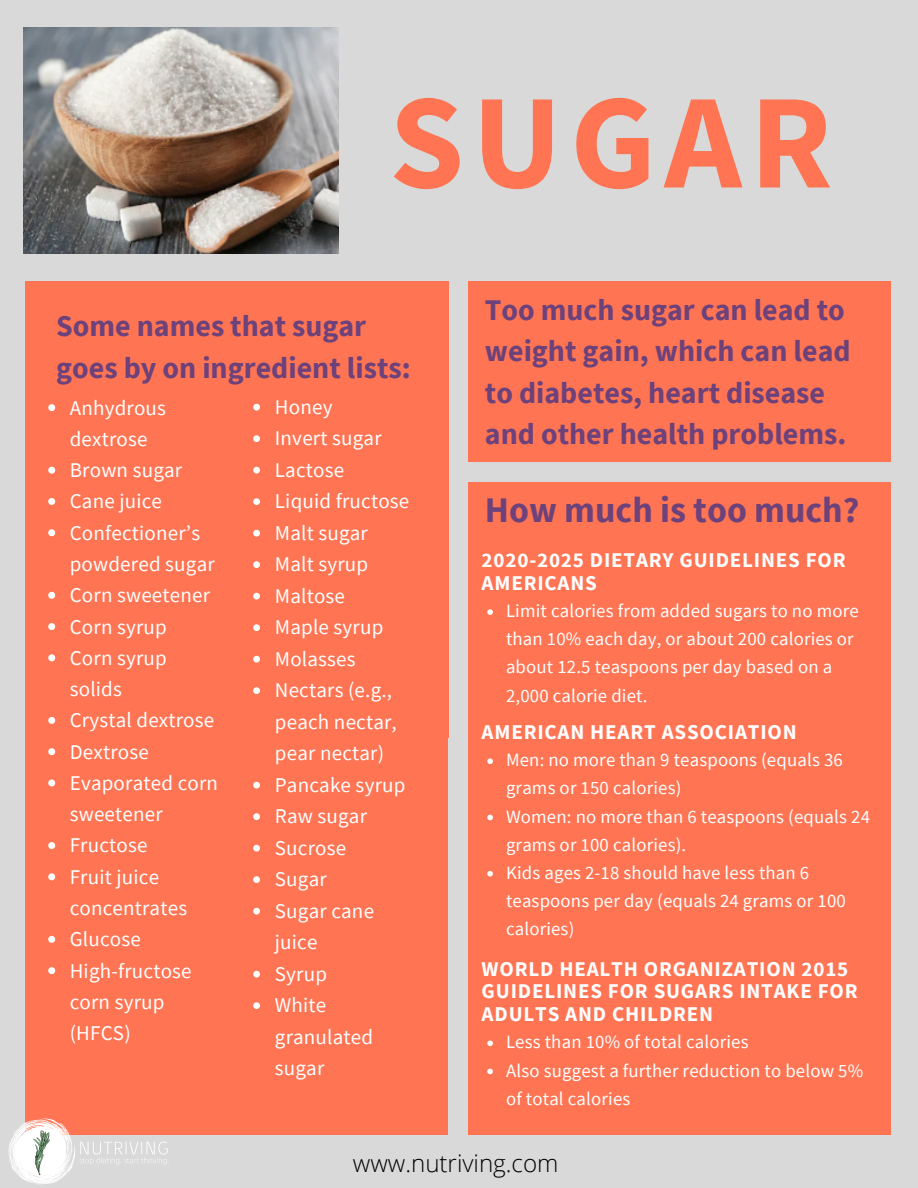
<style>
.page{position:relative;width:918px;height:1188px;background:#d9d9d9}
.page>*{position:absolute;margin:0;border:0;box-sizing:border-box;transform-origin:0 0}
.t1{font:700 135px "Source Sans Pro";letter-spacing:.06em;color:#ff7554}
.t2{font:700 36px "Source Sans Pro";color:#6d427b}
.t3{font:700 30px/41.7px "Source Sans Pro";color:#6d427b}
.t4{font:300 24.15px "Open Sans";color:#000}
.t5{font:21px/31.3px "Source Sans Pro";letter-spacing:.01em;color:#fff}
.t6{font:700 21px/22.5px "Source Sans Pro";letter-spacing:.04em;color:#fff}
.t7{font:18.75px/28.2px "Source Sans Pro";letter-spacing:.01em;color:#fff}
</style>
<div class="page">
<div style="left:25px;top:281px;width:423px;height:457px;background:#ff7554"></div>
<div style="left:25px;top:730px;width:423px;height:404px;background:#ff7554"></div>
<svg style="left:48px;top:404px;width:7px;height:7px"></svg>
<svg style="left:48px;top:467px;width:7px;height:7px"></svg>
<svg style="left:48px;top:498px;width:7px;height:7px"></svg>
<svg style="left:48px;top:529px;width:7px;height:7px"></svg>
<svg style="left:48px;top:592px;width:7px;height:7px"></svg>
<svg style="left:48px;top:623px;width:7px;height:7px"></svg>
<svg style="left:48px;top:654px;width:7px;height:7px"></svg>
<svg style="left:48px;top:717px;width:7px;height:7px"></svg>
<svg style="left:48px;top:748px;width:7px;height:7px"></svg>
<svg style="left:48px;top:780px;width:7px;height:6px"></svg>
<svg style="left:48px;top:842px;width:7px;height:7px"></svg>
<svg style="left:48px;top:873px;width:7px;height:7px"></svg>
<svg style="left:48px;top:936px;width:7px;height:7px"></svg>
<svg style="left:48px;top:967px;width:7px;height:7px"></svg>
<div style="left:468px;top:281px;width:423px;height:180px;background:#ff7554"></div>
<div style="left:468px;top:880px;width:423px;height:254px;background:#ff7554"></div>
<div style="left:468px;top:482px;width:423px;height:402px;background:#ff7554"></div>
<svg style="left:487px;top:609px;width:6px;height:6px"></svg>
<svg style="left:253px;top:404px;width:7px;height:7px"></svg>
<svg style="left:253px;top:435px;width:7px;height:7px"></svg>
<svg style="left:253px;top:467px;width:7px;height:7px"></svg>
<svg style="left:253px;top:498px;width:7px;height:7px"></svg>
<svg style="left:253px;top:530px;width:7px;height:7px"></svg>
<svg style="left:253px;top:561px;width:7px;height:7px"></svg>
<svg style="left:253px;top:593px;width:7px;height:7px"></svg>
<svg style="left:253px;top:624px;width:7px;height:7px"></svg>
<svg style="left:253px;top:656px;width:7px;height:7px"></svg>
<svg style="left:253px;top:687px;width:7px;height:7px"></svg>
<svg style="left:253px;top:782px;width:7px;height:7px"></svg>
<svg style="left:253px;top:813px;width:7px;height:7px"></svg>
<svg style="left:253px;top:845px;width:7px;height:7px"></svg>
<svg style="left:253px;top:876px;width:7px;height:7px"></svg>
<svg style="left:253px;top:908px;width:7px;height:7px"></svg>
<svg style="left:253px;top:971px;width:7px;height:7px"></svg>
<svg style="left:253px;top:1002px;width:7px;height:7px"></svg>
<svg style="left:487px;top:758px;width:6px;height:6px"></svg>
<svg style="left:487px;top:815px;width:6px;height:5px"></svg>
<svg style="left:487px;top:871px;width:6px;height:6px"></svg>
<svg style="left:487px;top:1041px;width:6px;height:5px"></svg>
<svg style="left:487px;top:1069px;width:6px;height:5px"></svg>
<img style="left:24px;top:27px;width:315px;height:226px">
<svg style="left:8px;top:1119px;width:161px;height:66px"></svg>
<p class="t1" style="left:389px;top:55px;width:445px">SUGAR</p>
<p class="t3" style="left:56px;top:305px;width:356px">Some names that sugar goes by on ingredient lists:</p>
<p class="t5" style="left:70px;top:391px;width:98px">Anhydrous dextrose</p>
<p class="t5" style="left:70px;top:454px;width:114px">Brown sugar</p>
<p class="t5" style="left:70px;top:485px;width:94px">Cane juice</p>
<p class="t5" style="left:70px;top:517px;width:147px">Confectioner’s powdered sugar</p>
<p class="t5" style="left:70px;top:579px;width:142px">Corn sweetener</p>
<p class="t5" style="left:70px;top:610px;width:99px">Corn syrup</p>
<p class="t5" style="left:70px;top:642px;width:99px">Corn syrup solids</p>
<p class="t5" style="left:70px;top:704px;width:146px">Crystal dextrose</p>
<p class="t5" style="left:70px;top:736px;width:81px">Dextrose</p>
<p class="t5" style="left:70px;top:767px;width:150px">Evaporated corn sweetener</p>
<p class="t5" style="left:70px;top:829px;width:79px">Fructose</p>
<p class="t5" style="left:70px;top:861px;width:119px">Fruit juice concentrates</p>
<p class="t5" style="left:70px;top:923px;width:73px">Glucose</p>
<p class="t5" style="left:70px;top:954px;width:123px">High-fructose corn syrup (HFCS)</p>
<p class="t5" style="left:275px;top:391px;width:59px">Honey</p>
<p class="t5" style="left:275px;top:422px;width:108px">Invert sugar</p>
<p class="t5" style="left:275px;top:454px;width:71px">Lactose</p>
<p class="t5" style="left:275px;top:485px;width:136px">Liquid fructose</p>
<p class="t5" style="left:275px;top:517px;width:95px">Malt sugar</p>
<p class="t5" style="left:275px;top:548px;width:95px">Malt syrup</p>
<p class="t5" style="left:275px;top:580px;width:72px">Maltose</p>
<p class="t5" style="left:275px;top:611px;width:110px">Maple syrup</p>
<p class="t5" style="left:275px;top:643px;width:82px">Molasses</p>
<p class="t5" style="left:275px;top:674px;width:123px">Nectars (e.g., peach nectar, pear nectar)</p>
<p class="t5" style="left:275px;top:769px;width:132px">Pancake syrup</p>
<p class="t5" style="left:275px;top:800px;width:94px">Raw sugar</p>
<p class="t5" style="left:275px;top:832px;width:73px">Sucrose</p>
<p class="t5" style="left:275px;top:863px;width:53px">Sugar</p>
<p class="t5" style="left:275px;top:895px;width:101px">Sugar cane juice</p>
<p class="t5" style="left:275px;top:958px;width:54px">Syrup</p>
<p class="t5" style="left:275px;top:989px;width:100px">White granulated sugar</p>
<p class="t3" style="left:485px;top:288px;width:367px">Too much sugar can lead to weight gain, which can lead to diabetes, heart disease and other health problems.</p>
<p class="t2" style="left:485px;top:487px;width:376px">How much is too much?</p>
<p class="t6" style="left:482px;top:548px;width:366px">2020-2025 DIETARY GUIDELINES FOR<br>AMERICANS</p>
<p class="t7" style="left:506px;top:596px;width:354px">Limit calories from added sugars to no more than 10% each day, or about 200 calories or about 12.5 teaspoons per day based on a 2,000 calorie diet.</p>
<p class="t6" style="left:482px;top:720px;width:317px">AMERICAN HEART ASSOCIATION</p>
<p class="t7" style="left:506px;top:746px;width:338px">Men: no more than 9 teaspoons (equals 36 grams or 150 calories)</p>
<p class="t7" style="left:506px;top:802px;width:365px">Women: no more than 6 teaspoons (equals 24 grams or 100 calories).</p>
<p class="t7" style="left:506px;top:858px;width:341px">Kids ages 2-18 should have less than 6 teaspoons per day (equals 24 grams or 100 calories)</p>
<p class="t6" style="left:482px;top:957px;width:378px">WORLD HEALTH ORGANIZATION 2015<br>GUIDELINES FOR SUGARS INTAKE FOR<br>ADULTS AND CHILDREN</p>
<p class="t7" style="left:506px;top:1028px;width:244px">Less than 10% of total calories</p>
<p class="t7" style="left:506px;top:1056px;width:359px">Also suggest a further reduction to below 5% of total calories</p>
<p class="t4" style="left:353px;top:1146px;width:207px">www.nutriving.com</p>
</div>
